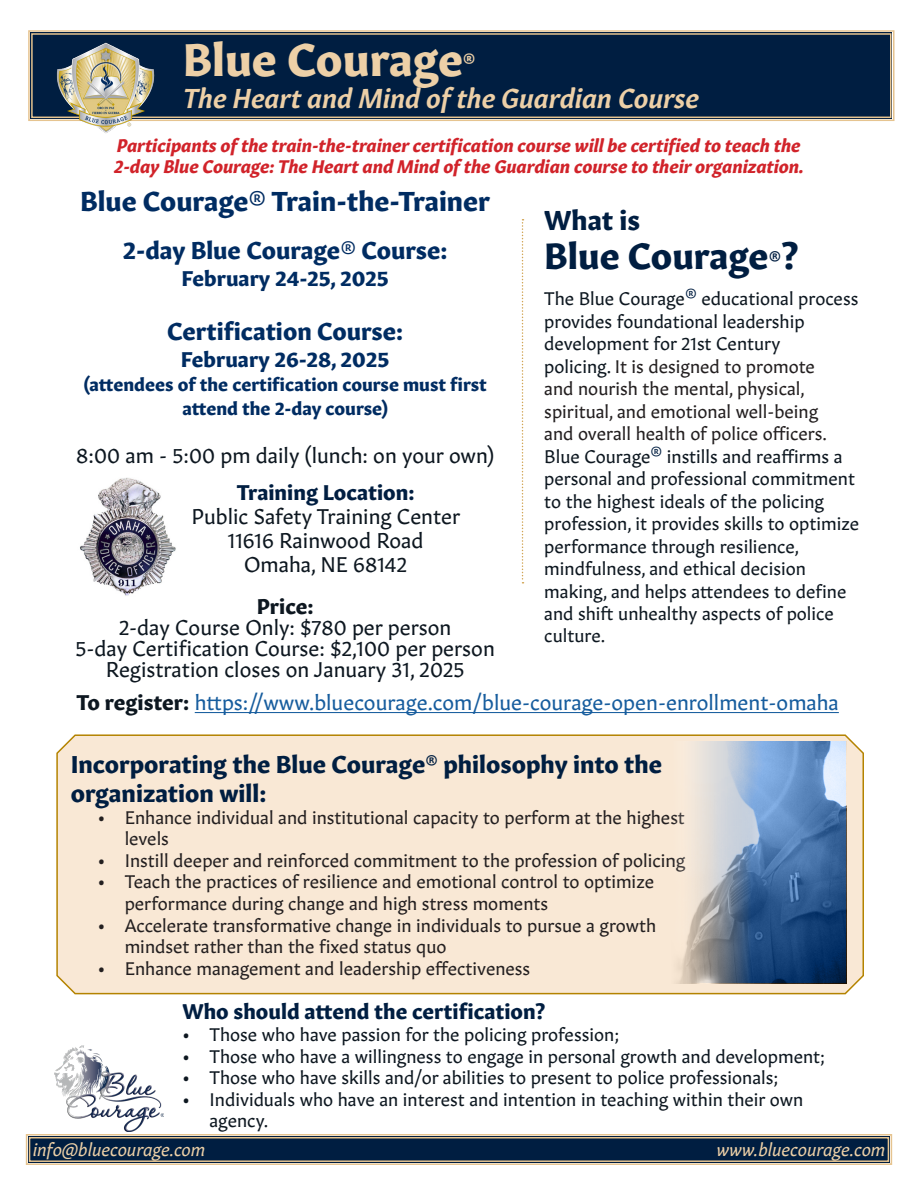
<style>
.page{position:relative;width:918px;height:1188px;background:#fff}
.page>*{position:absolute;margin:0;border:0;box-sizing:border-box;transform-origin:0 0}
.t1{font:700 45px "Gitan Latn";color:#edd0a7}
.t2{font:700 36px "Gitan Latn";color:#001e41}
.t3{font:italic 600 27px "Gitan Latn";color:#edd0a7}
.t4{font:700 27px "Gitan Latn";color:#002c62}
.t5{font:700 27px "Gitan Latn";color:#001e41}
.t6{font:700 24px/28.8px "Gitan Latn";color:#001e41}
.t7{font:700 24px "Gitan Latn";color:#002c62}
.t8{font:21px "Gitan Latn";color:#0d1720}
.t9{font:21px "Gitan Latn";color:#175d9e}
.t10{font:700 21px "Gitan Latn";color:#001e41}
.t11{font:700 21px "Gitan Latn";color:#002c62}
.t12{font:700 21px "Gitan Latn";color:#0d1720}
.t13{font:18px/22.5px "Gitan Latn";color:#0d1720}
.t14{font:18px/21.6px "Gitan Latn";color:#231f20}
.t15{font:italic 700 18px/21.6px "Gitan Latn";color:#d1232a}
.t16{font:700 18px/24px "Gitan Latn";color:#002c62;text-align:center}
.t17{font:italic 18px "Gitan Latn";color:#edd0a7}
.t18{font:700 18px "Gitan Latn";color:#edd0a7}
.s1{font-weight:400}
.s2{font-family:"Informa Pro";font-weight:400;font-size:18px}
.s3{color:#231f20}
.s4{font-weight:700;color:#0d1720}
</style>
<div class="page">
<div style="left:28px;top:30px;width:867px;height:91px;background:#001e41"></div>
<div style="left:31px;top:33px;width:861px;height:85px;border:1px solid #e6c490"></div>
<img style="left:54px;top:41px;width:104px;height:92px">
<svg style="left:25px;top:1134px;width:868px;height:31px;background:#243a51"></svg>
<div style="left:29px;top:1137px;width:860px;height:25px;border:1px solid #e6c490"></div>
<div style="left:56px;top:734px;width:808px;height:261px;background:#f9e8d5"></div>
<svg style="left:522px;top:219px;width:2px;height:365px"></svg>
<img style="left:54px;top:1046px;width:110px;height:85px">
<img style="left:672px;top:741px;width:175px;height:242px">
<img style="left:80px;top:478px;width:96px;height:118px">
<hr style="left:195px;top:712px;width:644px;height:1px;background:#175d9e">
<p class="t1" style="left:183px;top:20px;width:282px">Blue Courage</p>
<p class="t18" style="left:463px;top:45px;width:14px">®</p>
<p class="t3" style="left:183px;top:75px;width:518px">The Heart and Mind of the Guardian Course</p>
<p class="t15" style="left:114px;top:133px;width:691px">Participants of the train-the-trainer certification course will be certified to teach the<br>2-day Blue Courage: The Heart and Mind of the Guardian course to their organization.</p>
<p class="t4" style="left:80px;top:177px;width:411px">Blue Courage<span class="s1">®</span> Train-the-Trainer</p>
<p class="t7" style="left:123px;top:229px;width:326px">2-day Blue Courage<span class="s1">®</span> Course:</p>
<p class="t11" style="left:182px;top:260px;width:209px">February 24-25, 2025</p>
<p class="t7" style="left:167px;top:310px;width:238px">Certification Course:</p>
<p class="t11" style="left:181px;top:341px;width:210px">February 26-28, 2025</p>
<p class="t16" style="left:84px;top:371px;width:405px">(attendees of the certification course must first attend the 2-day course)</p>
<p class="t8" style="left:76px;top:438px;width:419px">8:00 am - 5:00 pm daily (lunch: on your own)</p>
<p class="t10" style="left:237px;top:474px;width:179px">Training Location:</p>
<p class="t8" style="left:192px;top:499px;width:270px">Public Safety Training Center</p>
<p class="t8" style="left:228px;top:523px;width:197px">11616 Rainwood Road</p>
<p class="t8" style="left:244px;top:547px;width:165px">Omaha, NE 68142</p>
<p class="t12" style="left:257px;top:588px;width:58px">Price:</p>
<p class="t8" style="left:119px;top:610px;width:334px">2-day Course Only: $780 per person</p>
<p class="t8" style="left:76px;top:631px;width:421px">5-day Certification Course: $2,100 per person</p>
<p class="t8" style="left:106px;top:652px;width:360px">Registration closes on January 31, 2025</p>
<p class="t5" style="left:544px;top:197px;width:97px">What is</p>
<p class="t2" style="left:544px;top:225px;width:256px">Blue Courage<span class="s2">®</span>?</p>
<p class="t13" style="left:544px;top:286px;width:316px">The Blue Courage<sup>®</sup> educational process provides foundational leadership development for 21st Century<br>policing. <span class="s3">It is designed to promote<br>and nourish the mental, physical, spiritual, and emotional well-being<br>and overall health of police officers.<br></span>Blue Courage<sup>®</sup> instills and reaffirms a personal and professional commitment to the highest ideals of the policing profession, it provides skills to optimize performance through resilience, mindfulness, and ethical decision making, and helps attendees to define and shift unhealthy aspects of police culture.</p>
<p class="t9" style="left:76px;top:686px;width:764px"><span class="s4">To register:</span> https://www.bluecourage.com/blue-courage-open-enrollment-omaha</p>
<p class="t6" style="left:71px;top:748px;width:593px">Incorporating the Blue Courage<span class="s2">®</span> philosophy into the organization will:</p>
<p class="t14" style="left:125px;top:805px;width:562px;text-indent:-27px">• Enhance individual and institutional capacity to perform at the highest levels</p>
<p class="t14" style="left:98px;top:848px;width:589px">• Instill deeper and reinforced commitment to the profession of policing</p>
<p class="t14" style="left:125px;top:870px;width:531px;text-indent:-27px">• Teach the practices of resilience and emotional control to optimize performance during change and high stress moments</p>
<p class="t14" style="left:125px;top:913px;width:533px;text-indent:-27px">• Accelerate transformative change in individuals to pursue a growth mindset rather than the fixed status quo</p>
<p class="t14" style="left:98px;top:956px;width:434px">• Enhance management and leadership effectiveness</p>
<p class="t10" style="left:183px;top:993px;width:365px">Who should attend the certification?</p>
<p class="t13" style="left:183px;top:1022px;width:438px">• Those who have passion for the policing profession;</p>
<p class="t13" style="left:183px;top:1043px;width:644px">• Those who have a willingness to engage in personal growth and development;</p>
<p class="t13" style="left:183px;top:1065px;width:597px">• Those who have skills and/or abilities to present to police professionals;</p>
<p class="t13" style="left:210px;top:1087px;width:595px;line-height:21.6px;text-indent:-27px">• Individuals who have an interest and intention in teaching within their own agency.</p>
<p class="t17" style="left:33px;top:1135px;width:174px">info@bluecourage.com</p>
<p class="t17" style="left:717px;top:1135px;width:170px">www.bluecourage.com</p>
</div>
